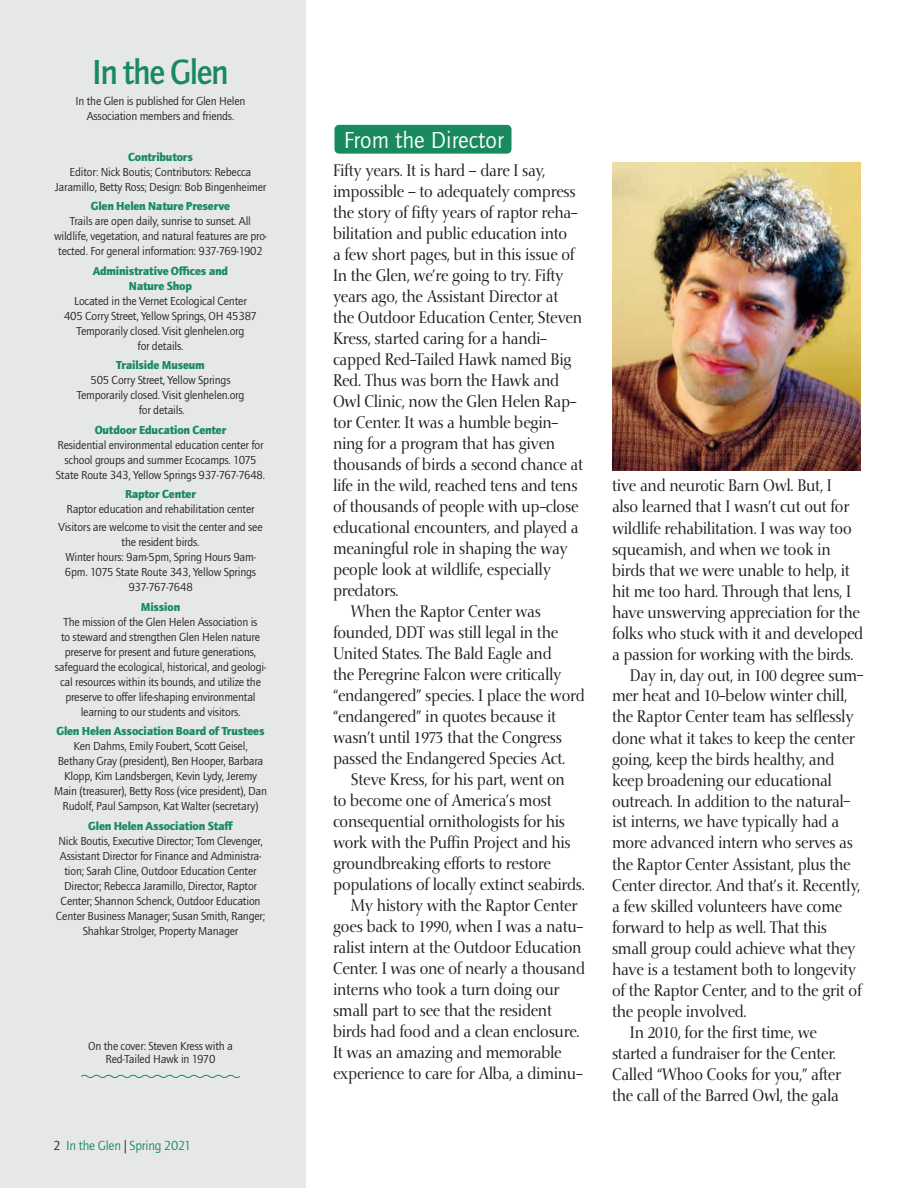
<style>
.page{position:relative;width:918px;height:1188px;background:#fff}
.page>*{position:absolute;margin:0;border:0;box-sizing:border-box;transform-origin:0 0}
.t1{font:500 36px "Quay Sans ITC Pro";letter-spacing:-.04em;color:#198a5f;scale:.95 1}
.t2{font:24px "Quay Sans ITC Pro";color:#fff}
.t3{font:16.5px "Nofret";letter-spacing:-.015em;color:#231f20;scale:.9 1}
.t4{font:13.5px "Quay Sans ITC Pro";letter-spacing:-.015em;color:#198a5f}
.t5{font:12px/15px "Quay Sans ITC Pro";letter-spacing:-.015em;color:#231f20;text-align:center}
.t6{font:900 12px/15px "Quay Sans ITC Pro";letter-spacing:-.015em;color:#198a5f;text-align:center}
.s1{color:#231f20}
</style>
<div class="page">
<div style="left:0;top:0;width:306px;height:1188px;background:#e6e7e9"></div>
<img style="left:613px;top:163px;width:248px;height:308px">
<svg style="left:81px;top:1074px;width:159px;height:4px"></svg>
<div style="left:334px;top:125px;width:178px;height:29px;background:#198a5f;border-radius:4px"></div>
<h1 class="t1" style="left:92px;top:50px;width:145px">In the Glen</h1>
<p class="t5" style="left:76px;top:94px;width:171px">In the Glen is published for Glen Helen<br>Association members and friends.</p>
<p class="t6" style="left:128px;top:149px;width:66px">Contributors</p>
<p class="t5" style="left:55px;top:164px;width:213px">Editor: Nick Boutis; Contributors: Rebecca<br>Jaramillo, Betty Ross; Design: Bob Bingenheimer</p>
<p class="t6" style="left:91px;top:198px;width:141px">Glen Helen Nature Preserve</p>
<p class="t5" style="left:54px;top:214px;width:215px">Trails are open daily, sunrise to sunset. All wildlife, vegetation, and natural features are pro&shy;tected. For general information: 937-769-1902</p>
<p class="t6" style="left:93px;top:263px;width:137px">Administrative Offices and<br>Nature Shop</p>
<p class="t5" style="left:64px;top:293px;width:194px">Located in the Vernet Ecological Center 405 Corry Street, Yellow Springs, OH 45387<br>Temporarily closed. Visit glenhelen.org<br>for details.</p>
<p class="t6" style="left:116px;top:357px;width:90px">Trailside Museum</p>
<p class="t5" style="left:77px;top:373px;width:169px">505 Corry Street, Yellow Springs<br>Temporarily closed. Visit glenhelen.org for details.</p>
<p class="t6" style="left:95px;top:422px;width:133px">Outdoor Education Center</p>
<p class="t5" style="left:56px;top:437px;width:211px">Residential environmental education center for school groups and summer Ecocamps. 1075<br>State Route 343, Yellow Springs 937-767-7648.</p>
<p class="t6" style="left:125px;top:486px;width:72px">Raptor Center</p>
<p class="t5" style="left:58px;top:500px;width:206px;line-height:18px">Raptor education and rehabilitation center<br>Visitors are welcome to visit the center and see</p>
<p class="t5" style="left:65px;top:535px;width:193px">the resident birds.<br>Winter hours: 9am-5pm, Spring Hours 9am-<br>6pm. 1075 State Route 343, Yellow Springs<br>937-767-7648</p>
<p class="t6" style="left:141px;top:599px;width:41px">Mission</p>
<p class="t5" style="left:55px;top:614px;width:213px">The mission of the Glen Helen Association is<br>to steward and strengthen Glen Helen nature preserve for present and future generations, safeguard the ecological, historical, and geologi&shy;cal resources within its bounds, and utilize the preserve to offer life-shaping environmental learning to our students and visitors.</p>
<p class="t6" style="left:57px;top:723px;width:210px">Glen Helen Association Board of Trustees</p>
<p class="t5" style="left:54px;top:739px;width:214px">Ken Dahms, Emily Foubert, Scott Geisel, Bethany Gray (president), Ben Hooper, Barbara Klopp, Kim Landsbergen, Kevin Lydy, Jeremy Main (treasurer), Betty Ross (vice president), Dan Rudolf, Paul Sampson, Kat Walter (secretary)</p>
<p class="t6" style="left:88px;top:818px;width:146px">Glen Helen Association Staff</p>
<p class="t5" style="left:56px;top:833px;width:211px">Nick Boutis, Executive Director; Tom Clevenger, Assistant Director for Finance and Administra&shy;tion; Sarah Cline, Outdoor Education Center Director; Rebecca Jaramillo, Director, Raptor Center; Shannon Schenck, Outdoor Education Center Business Manager; Susan Smith, Ranger; Shahkar Strolger, Property Manager</p>
<p class="t5" style="left:88px;top:1039px;width:146px;line-height:13.2px">On the cover: Steven Kress with a<br>Red-Tailed Hawk in 1970</p>
<h2 class="t2" style="left:344px;top:126px;width:162px">From the Director</h2>
<p class="t3" style="left:333px;top:161px;width:237px">Fifty years. It is hard – dare I say,</p>
<p class="t3" style="left:333px;top:182px;width:271px">impossible – to adequately compress</p>
<p class="t3" style="left:333px;top:203px;width:274px">the story of fifty years of raptor reha-</p>
<p class="t3" style="left:333px;top:224px;width:262px">bilitation and public education into</p>
<p class="t3" style="left:333px;top:245px;width:270px">a few short pages, but in this issue of</p>
<p class="t3" style="left:333px;top:266px;width:258px">In the Glen, we’re going to try. Fifty</p>
<p class="t3" style="left:333px;top:287px;width:252px">years ago, the Assistant Director at</p>
<p class="t3" style="left:333px;top:308px;width:278px">the Outdoor Education Center, Steven</p>
<p class="t3" style="left:333px;top:329px;width:239px">Kress, started caring for a handi-</p>
<p class="t3" style="left:333px;top:350px;width:267px">capped Red-Tailed Hawk named Big</p>
<p class="t3" style="left:333px;top:371px;width:253px">Red. Thus was born the Hawk and</p>
<p class="t3" style="left:333px;top:392px;width:272px">Owl Clinic, now the Glen Helen Rap-</p>
<p class="t3" style="left:333px;top:413px;width:252px">tor Center. It was a humble begin-</p>
<p class="t3" style="left:333px;top:434px;width:248px">ning for a program that has given</p>
<p class="t3" style="left:333px;top:455px;width:279px">thousands of birds a second chance at</p>
<p class="t3" style="left:333px;top:476px;width:273px">life in the wild, reached tens and tens</p>
<p class="t3" style="left:333px;top:497px;width:274px">of thousands of people with up-close</p>
<p class="t3" style="left:333px;top:518px;width:274px">educational encounters, and played a</p>
<p class="t3" style="left:333px;top:539px;width:262px">meaningful role in shaping the way</p>
<p class="t3" style="left:333px;top:560px;width:244px">people look at wildlife, especially</p>
<p class="t3" style="left:333px;top:581px;width:75px">predators.</p>
<p class="t3" style="left:351px;top:602px;width:213px">When the Raptor Center was</p>
<p class="t3" style="left:333px;top:623px;width:252px">founded, DDT was still legal in the</p>
<p class="t3" style="left:333px;top:644px;width:244px">United States. The Bald Eagle and</p>
<p class="t3" style="left:333px;top:665px;width:256px">the Peregrine Falcon were critically</p>
<p class="t3" style="left:333px;top:686px;width:281px">“endangered” species. I place the word</p>
<p class="t3" style="left:333px;top:707px;width:249px">“endangered” in quotes because it</p>
<p class="t3" style="left:333px;top:728px;width:256px">wasn’t until 1973 that the Congress</p>
<p class="t3" style="left:333px;top:749px;width:259px">passed the Endangered Species Act.</p>
<p class="t3" style="left:351px;top:770px;width:239px">Steve Kress, for his part, went on</p>
<p class="t3" style="left:333px;top:791px;width:245px">to become one of America’s most</p>
<p class="t3" style="left:333px;top:812px;width:259px">consequential ornithologists for his</p>
<p class="t3" style="left:333px;top:833px;width:266px">work with the Puffin Project and his</p>
<p class="t3" style="left:333px;top:854px;width:244px">groundbreaking efforts to restore</p>
<p class="t3" style="left:333px;top:875px;width:282px">populations of locally extinct seabirds.</p>
<p class="t3" style="left:351px;top:896px;width:253px">My history with the Raptor Center</p>
<p class="t3" style="left:333px;top:917px;width:280px">goes back to 1990, when I was a natu-</p>
<p class="t3" style="left:333px;top:938px;width:278px">ralist intern at the Outdoor Education</p>
<p class="t3" style="left:333px;top:959px;width:281px">Center. I was one of nearly a thousand</p>
<p class="t3" style="left:333px;top:980px;width:253px">interns who took a turn doing our</p>
<p class="t3" style="left:333px;top:1001px;width:245px">small part to see that the resident</p>
<p class="t3" style="left:333px;top:1022px;width:276px">birds had food and a clean enclosure.</p>
<p class="t3" style="left:333px;top:1043px;width:256px">It was an amazing and memorable</p>
<p class="t3" style="left:333px;top:1064px;width:279px">experience to care for Alba, a diminu-</p>
<p class="t4" style="left:53px;top:1138px;width:263px"><span class="s1">2</span> In the Glen <span class="s1">|</span> Spring 2021 <span class="s1">|</span> Glen Helen Association</p>
<p class="t3" style="left:612px;top:476px;width:246px">tive and neurotic Barn Owl. But, I</p>
<p class="t3" style="left:612px;top:497px;width:265px">also learned that I wasn’t cut out for</p>
<p class="t3" style="left:612px;top:518px;width:268px">wildlife rehabilitation. I was way too</p>
<p class="t3" style="left:612px;top:539px;width:244px">squeamish, and when we took in</p>
<p class="t3" style="left:612px;top:560px;width:266px">birds that we were unable to help, it</p>
<p class="t3" style="left:612px;top:581px;width:267px">hit me too hard. Through that lens, I</p>
<p class="t3" style="left:612px;top:602px;width:277px">have unswerving appreciation for the</p>
<p class="t3" style="left:612px;top:623px;width:281px">folks who stuck with it and developed</p>
<p class="t3" style="left:612px;top:644px;width:270px">a passion for working with the birds.</p>
<p class="t3" style="left:630px;top:665px;width:261px">Day in, day out, in 100 degree sum-</p>
<p class="t3" style="left:612px;top:686px;width:263px">mer heat and 10-below winter chill,</p>
<p class="t3" style="left:612px;top:707px;width:270px">the Raptor Center team has selflessly</p>
<p class="t3" style="left:612px;top:728px;width:271px">done what it takes to keep the center</p>
<p class="t3" style="left:612px;top:749px;width:249px">going, keep the birds healthy, and</p>
<p class="t3" style="left:612px;top:770px;width:246px">keep broadening our educational</p>
<p class="t3" style="left:612px;top:791px;width:266px">outreach. In addition to the natural-</p>
<p class="t3" style="left:612px;top:812px;width:254px">ist interns, we have typically had a</p>
<p class="t3" style="left:612px;top:833px;width:269px">more advanced intern who serves as</p>
<p class="t3" style="left:612px;top:854px;width:267px">the Raptor Center Assistant, plus the</p>
<p class="t3" style="left:612px;top:875px;width:278px">Center director. And that’s it. Recently,</p>
<p class="t3" style="left:612px;top:896px;width:257px">a few skilled volunteers have come</p>
<p class="t3" style="left:612px;top:917px;width:241px">forward to help as well. That this</p>
<p class="t3" style="left:612px;top:938px;width:272px">small group could achieve what they</p>
<p class="t3" style="left:612px;top:959px;width:273px">have is a testament both to longevity</p>
<p class="t3" style="left:612px;top:980px;width:279px">of the Raptor Center, and to the grit of</p>
<p class="t3" style="left:612px;top:1001px;width:151px">the people involved.</p>
<p class="t3" style="left:630px;top:1022px;width:209px">In 2010, for the first time, we</p>
<p class="t3" style="left:612px;top:1043px;width:250px">started a fundraiser for the Center.</p>
<p class="t3" style="left:612px;top:1064px;width:256px">Called “Whoo Cooks for you,” after</p>
<p class="t3" style="left:612px;top:1085px;width:254px">the call of the Barred Owl, the gala</p>
</div>
